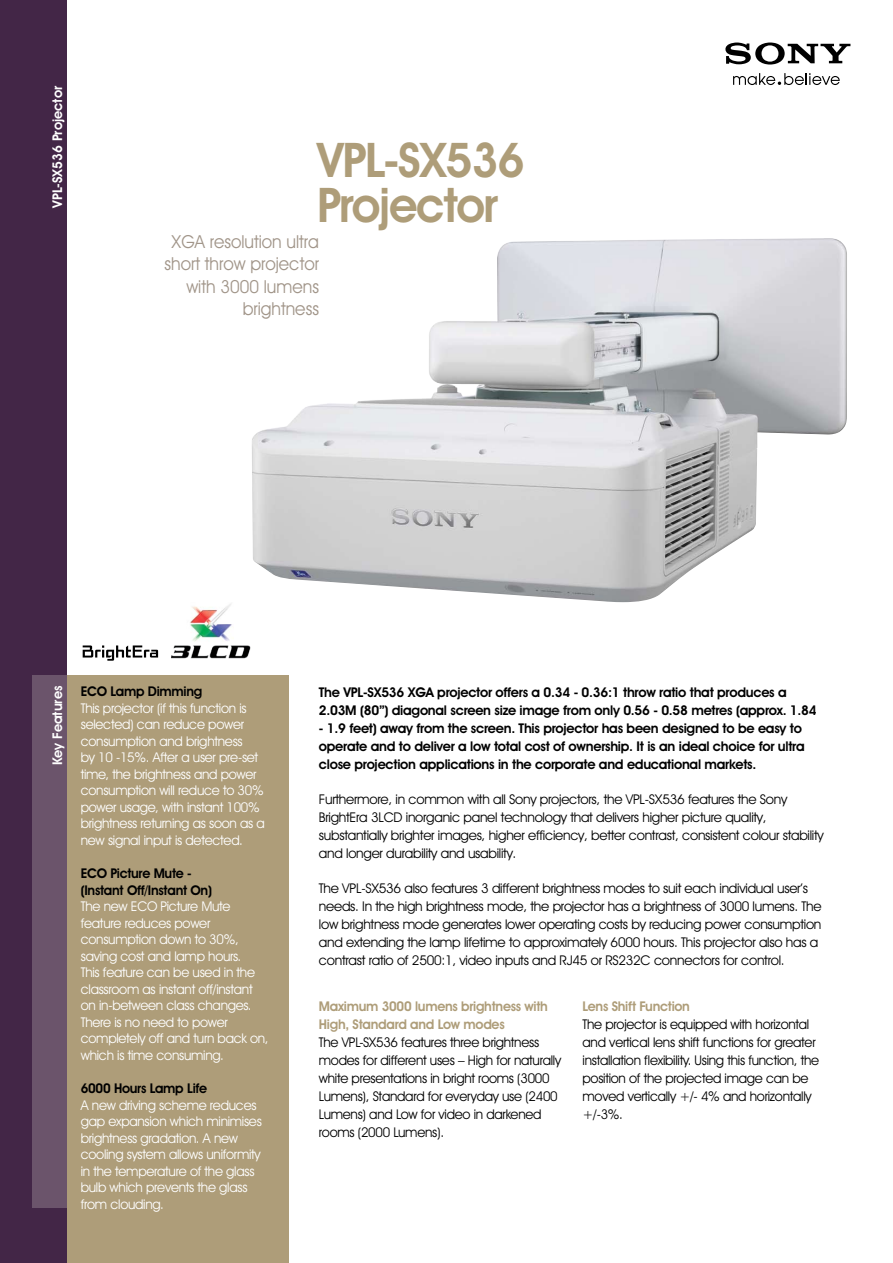
<style>
.page{position:relative;width:893px;height:1263px;background:#fff}
.page>*{position:absolute;margin:0;border:0;box-sizing:border-box;transform-origin:0 0}
.t1{font:600 48px/45px "Avant Garde IT Cby BT";letter-spacing:-.03em;color:#ae9d79}
.t2{font:18px/22.5px "Avant Garde IT Cby BT";color:#a19589;text-align:right;scale:.95 1}
.t3{font:13.5px/18px "Avant Garde IT Cby BT";letter-spacing:-.02em;color:#000}
.t4{font:13.5px/16.5px "Avant Garde IT Cby BT";letter-spacing:-.02em;color:#fff}
.t5{font:600 13.5px/18px "Avant Garde IT Cby BT";letter-spacing:-.02em;color:#000}
.t6{font:600 13.5px/18px "Avant Garde IT Cby BT";letter-spacing:-.02em;color:#ae9d79}
.t7{font:600 13.5px "Avant Garde IT Cby BT";color:#fff}
</style>
<div class="page">
<svg style="left:733px;top:73px;width:107px;height:12px"></svg>
<svg style="left:725px;top:43px;width:125px;height:22px"></svg>
<div style="left:65px;top:675px;width:223px;height:588px;background:#ae9d79"></div>
<div style="left:0;top:0;width:67px;height:1263px;background:#432647"></div>
<div style="left:32px;top:675px;width:35px;height:533px;background:#6b546b"></div>
<img style="left:171px;top:645px;width:80px;height:14px">
<img style="left:190px;top:604px;width:42px;height:38px">
<svg style="left:83px;top:645px;width:75px;height:16px"></svg>
<img style="left:252px;top:238px;width:578px;height:364px">
<p class="t7" style="left:49px;top:208px;width:123px;rotate:-90deg">VPL-SX536 Projector</p>
<h1 class="t1" style="left:317px;top:137px;width:209px">VPL-SX536<br>Projector</h1>
<h2 class="t2" style="left:165px;top:230px;width:164px">XGA resolution ultra short throw projector with 3000 lumens brightness</h2>
<p class="t7" style="left:49px;top:765px;width:81px;rotate:-90deg">Key Features</p>
<p class="t5" style="left:81px;top:682px;width:123px">ECO Lamp Dimming</p>
<p class="t4" style="left:81px;top:699px;width:186px">This projector (if this function is selected) can reduce power consumption and brightness<br>by 10 -15%. After a user pre-set time, the brightness and power consumption will reduce to 30% power usage, with instant 100% brightness returning as soon as a new signal input is detected.</p>
<p class="t5" style="left:81px;top:865px;width:133px;line-height:16.5px">ECO Picture Mute - (Instant Off/Instant On)</p>
<p class="t4" style="left:81px;top:898px;width:189px">The new ECO Picture Mute feature reduces power consumption down to 30%, saving cost and lamp hours.<br>This feature can be used in the classroom as instant off/instant on in-between class changes.<br>There is no need to power completely off and turn back on, which is time consuming.</p>
<p class="t5" style="left:81px;top:1079px;width:128px">6000 Hours Lamp Life</p>
<p class="t4" style="left:81px;top:1096px;width:183px">A new driving scheme reduces gap expansion which minimises brightness gradation. A new cooling system allows uniformity in the temperature of the glass bulb which prevents the glass from clouding.</p>
<p class="t5" style="left:319px;top:683px;width:499px">The VPL-SX536 XGA projector offers a 0.34 - 0.36:1 throw ratio that produces a<br>2.03M (80”) diagonal screen size image from only 0.56 - 0.58 metres (approx. 1.84</p>
<p class="t5" style="left:319px;top:719px;width:487px">- 1.9 feet) away from the screen. This projector has been designed to be easy to operate and to deliver a low total cost of ownership. It is an ideal choice for ultra close projection applications in the corporate and educational markets.</p>
<p class="t3" style="left:319px;top:790px;width:506px">Furthermore, in common with all Sony projectors, the VPL-SX536 features the Sony BrightEra 3LCD inorganic panel technology that delivers higher picture quality, substantially brighter images, higher efficiency, better contrast, consistent colour stability and longer durability and usability.</p>
<p class="t3" style="left:319px;top:879px;width:504px">The VPL-SX536 also features 3 different brightness modes to suit each individual user’s needs. In the high brightness mode, the projector has a brightness of 3000 lumens. The low brightness mode generates lower operating costs by reducing power consumption and extending the lamp lifetime to approximately 6000 hours. This projector also has a contrast ratio of 2500:1, video inputs and RJ45 or RS232C connectors for control.</p>
<p class="t6" style="left:319px;top:997px;width:231px">Maximum 3000 lumens brightness with<br>High, Standard and Low modes</p>
<p class="t3" style="left:319px;top:1033px;width:244px">The VPL-SX536 features three brightness modes for different uses – High for naturally white presentations in bright rooms (3000<br>Lumens), Standard for everyday use (2400<br>Lumens) and Low for video in darkened rooms (2000 Lumens).</p>
<p class="t6" style="left:583px;top:997px;width:109px">Lens Shift Function</p>
<p class="t3" style="left:583px;top:1015px;width:238px">The projector is equipped with horizontal and vertical lens shift functions for greater installation flexibility. Using this function, the position of the projected image can be moved vertically +/- 4% and horizontally +/-3%.</p>
</div>
